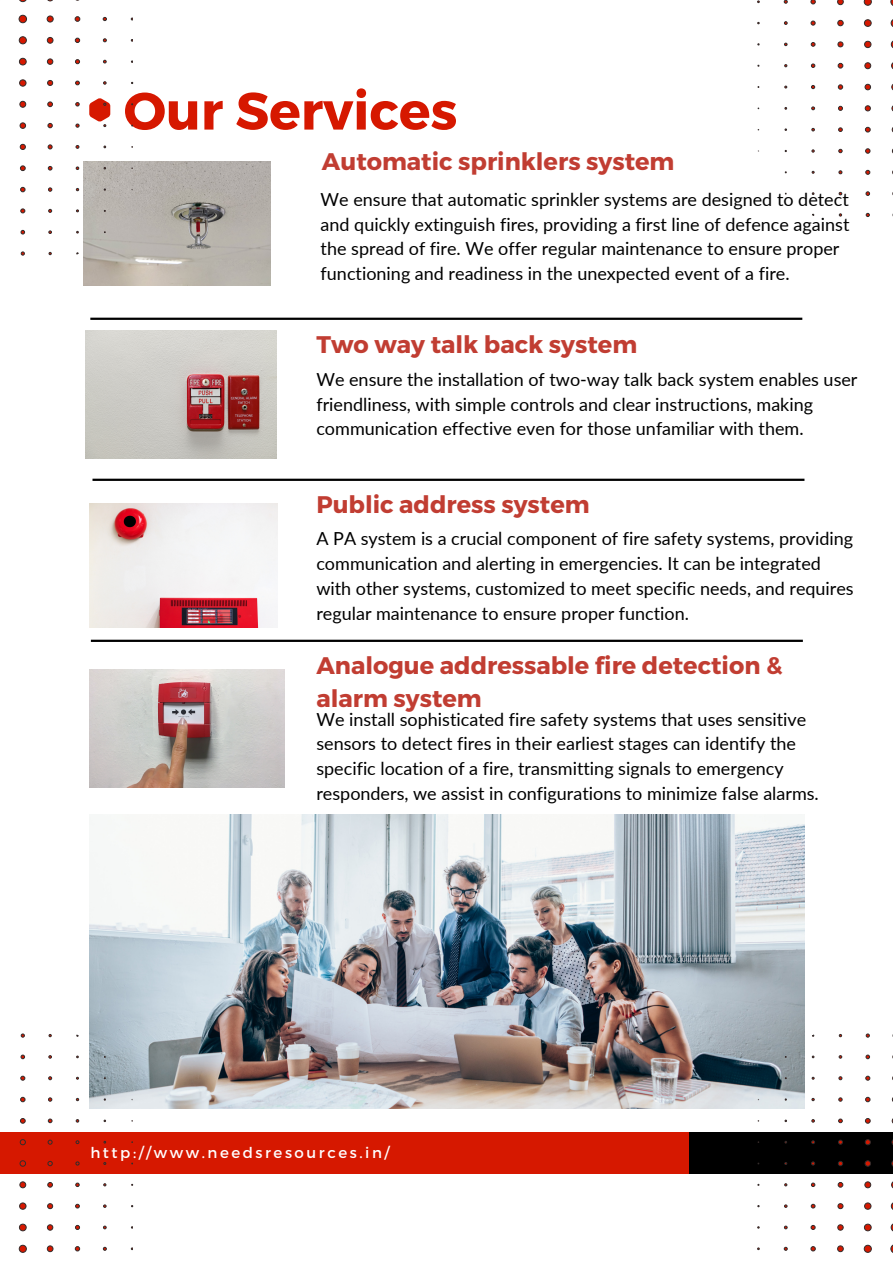
<style>
.page{position:relative;width:893px;height:1264px;background:#fff}
.page>*{position:absolute;margin:0;border:0;box-sizing:border-box;transform-origin:0 0}
.t1{font:700 52.5px "Montserrat";color:#d61800}
.t2{font:700 24px/32.5px "Montserrat";color:#c13d32}
.t3{font:18px/24.8px "Lato";color:#000}
.t4{font:15px "Montserrat";letter-spacing:.17em;color:#fff}
</style>
<div class="page">
<div style="left:688px;top:1132px;width:204px;height:41px;background:#000"></div>
<div style="left:0;top:1132px;width:688px;height:41px;background:#d61800"></div>
<hr style="left:90px;top:317px;width:712px;height:3px;background:#000">
<img style="left:89px;top:815px;width:715px;height:293px">
<hr style="left:92px;top:478px;width:712px;height:3px;background:#000">
<hr style="left:91px;top:639px;width:711px;height:3px;background:#000">
<img style="left:83px;top:162px;width:188px;height:123px">
<img style="left:89px;top:669px;width:196px;height:118px">
<img style="left:85px;top:331px;width:191px;height:128px">
<img style="left:89px;top:503px;width:188px;height:125px">
<svg style="left:19px;top:0;width:8px;height:2px"></svg>
<div style="left:19px;top:15px;width:8px;height:8px;background:#d61800;border-radius:50%"></div>
<div style="left:19px;top:15px;width:8px;height:8px;border:1px solid #332c2b;border-radius:50%"></div>
<div style="left:19px;top:37px;width:7px;height:7px;background:#d61800;border-radius:50%"></div>
<div style="left:19px;top:37px;width:7px;height:7px;border:1px solid #332c2b;border-radius:50%"></div>
<div style="left:19px;top:58px;width:7px;height:7px;background:#d61800;border-radius:50%"></div>
<div style="left:19px;top:58px;width:7px;height:7px;border:1px solid #332c2b;border-radius:50%"></div>
<svg style="left:20px;top:80px;width:6px;height:6px"></svg>
<svg style="left:20px;top:101px;width:6px;height:6px"></svg>
<svg style="left:20px;top:123px;width:6px;height:5px"></svg>
<svg style="left:20px;top:144px;width:5px;height:5px"></svg>
<svg style="left:20px;top:166px;width:5px;height:5px"></svg>
<svg style="left:21px;top:187px;width:4px;height:5px"></svg>
<svg style="left:21px;top:209px;width:4px;height:4px"></svg>
<svg style="left:21px;top:230px;width:4px;height:4px"></svg>
<svg style="left:47px;top:16px;width:6px;height:6px"></svg>
<svg style="left:47px;top:37px;width:6px;height:6px"></svg>
<svg style="left:47px;top:59px;width:6px;height:5px"></svg>
<svg style="left:48px;top:80px;width:5px;height:5px"></svg>
<svg style="left:48px;top:102px;width:4px;height:5px"></svg>
<svg style="left:48px;top:123px;width:4px;height:5px"></svg>
<svg style="left:48px;top:145px;width:4px;height:4px"></svg>
<svg style="left:48px;top:166px;width:4px;height:4px"></svg>
<svg style="left:48px;top:188px;width:4px;height:3px"></svg>
<svg style="left:75px;top:17px;width:5px;height:4px"></svg>
<svg style="left:75px;top:38px;width:5px;height:5px"></svg>
<svg style="left:75px;top:60px;width:5px;height:4px"></svg>
<svg style="left:75px;top:81px;width:4px;height:4px"></svg>
<svg style="left:76px;top:102px;width:3px;height:4px"></svg>
<svg style="left:103px;top:17px;width:3px;height:4px"></svg>
<svg style="left:89px;top:98px;width:21px;height:29px"></svg>
<svg style="left:864px;top:0;width:7px;height:5px"></svg>
<div style="left:864px;top:20px;width:7px;height:6px;background:#d61800;border-radius:50%"></div>
<div style="left:864px;top:20px;width:7px;height:6px;border:1px solid #332c2b;border-radius:50%"></div>
<div style="left:864px;top:41px;width:6px;height:7px;background:#d61800;border-radius:50%"></div>
<div style="left:864px;top:41px;width:7px;height:7px;border:1px solid #332c2b;border-radius:50%"></div>
<svg style="left:864px;top:63px;width:6px;height:6px"></svg>
<svg style="left:864px;top:84px;width:6px;height:6px"></svg>
<svg style="left:865px;top:106px;width:5px;height:5px"></svg>
<svg style="left:865px;top:127px;width:5px;height:5px"></svg>
<svg style="left:865px;top:149px;width:5px;height:4px"></svg>
<svg style="left:865px;top:170px;width:4px;height:4px"></svg>
<svg style="left:865px;top:192px;width:4px;height:3px"></svg>
<svg style="left:866px;top:213px;width:3px;height:4px"></svg>
<svg style="left:837px;top:0;width:6px;height:5px"></svg>
<svg style="left:837px;top:20px;width:6px;height:6px"></svg>
<svg style="left:837px;top:42px;width:6px;height:5px"></svg>
<svg style="left:838px;top:63px;width:4px;height:5px"></svg>
<svg style="left:838px;top:85px;width:4px;height:4px"></svg>
<svg style="left:838px;top:106px;width:4px;height:4px"></svg>
<svg style="left:838px;top:128px;width:4px;height:3px"></svg>
<svg style="left:838px;top:149px;width:4px;height:4px"></svg>
<svg style="left:810px;top:0;width:5px;height:4px"></svg>
<svg style="left:811px;top:21px;width:4px;height:4px"></svg>
<svg style="left:811px;top:42px;width:4px;height:4px"></svg>
<svg style="left:811px;top:85px;width:3px;height:4px"></svg>
<div style="left:19px;top:1245px;width:7px;height:7px;background:#d61800;border-radius:50%"></div>
<div style="left:19px;top:1245px;width:7px;height:7px;border:1px solid #332c2b;border-radius:50%"></div>
<div style="left:19px;top:1224px;width:7px;height:6px;background:#d61800;border-radius:50%"></div>
<div style="left:19px;top:1224px;width:7px;height:6px;border:1px solid #332c2b;border-radius:50%"></div>
<div style="left:20px;top:1202px;width:6px;height:7px;background:#d61800;border-radius:50%"></div>
<div style="left:20px;top:1202px;width:6px;height:7px;border:1px solid #332c2b;border-radius:50%"></div>
<svg style="left:20px;top:1181px;width:6px;height:6px"></svg>
<svg style="left:20px;top:1160px;width:6px;height:6px"></svg>
<svg style="left:20px;top:1139px;width:5px;height:5px"></svg>
<svg style="left:20px;top:1118px;width:5px;height:5px"></svg>
<svg style="left:21px;top:1097px;width:4px;height:4px"></svg>
<svg style="left:21px;top:1076px;width:4px;height:4px"></svg>
<svg style="left:21px;top:1055px;width:4px;height:3px"></svg>
<svg style="left:21px;top:1033px;width:3px;height:4px"></svg>
<svg style="left:47px;top:1245px;width:6px;height:6px"></svg>
<svg style="left:47px;top:1224px;width:6px;height:6px"></svg>
<svg style="left:48px;top:1203px;width:5px;height:5px"></svg>
<svg style="left:48px;top:1182px;width:4px;height:5px"></svg>
<svg style="left:48px;top:1161px;width:4px;height:4px"></svg>
<svg style="left:48px;top:1140px;width:4px;height:4px"></svg>
<svg style="left:48px;top:1118px;width:4px;height:4px"></svg>
<svg style="left:48px;top:1097px;width:4px;height:4px"></svg>
<svg style="left:75px;top:1246px;width:5px;height:4px"></svg>
<svg style="left:75px;top:1225px;width:5px;height:4px"></svg>
<svg style="left:75px;top:1204px;width:4px;height:3px"></svg>
<svg style="left:76px;top:1182px;width:3px;height:4px"></svg>
<div style="left:864px;top:1245px;width:7px;height:7px;background:#d61800;border-radius:50%"></div>
<div style="left:864px;top:1245px;width:7px;height:7px;border:1px solid #332c2b;border-radius:50%"></div>
<div style="left:864px;top:1224px;width:7px;height:6px;background:#d61800;border-radius:50%"></div>
<div style="left:864px;top:1224px;width:7px;height:6px;border:1px solid #332c2b;border-radius:50%"></div>
<div style="left:864px;top:1202px;width:6px;height:7px;background:#d61800;border-radius:50%"></div>
<div style="left:864px;top:1202px;width:7px;height:7px;border:1px solid #332c2b;border-radius:50%"></div>
<svg style="left:864px;top:1181px;width:6px;height:6px"></svg>
<svg style="left:864px;top:1160px;width:6px;height:6px"></svg>
<svg style="left:865px;top:1139px;width:5px;height:5px"></svg>
<svg style="left:865px;top:1118px;width:5px;height:5px"></svg>
<svg style="left:865px;top:1097px;width:5px;height:4px"></svg>
<svg style="left:865px;top:1076px;width:4px;height:4px"></svg>
<svg style="left:865px;top:1055px;width:4px;height:3px"></svg>
<svg style="left:866px;top:1033px;width:3px;height:4px"></svg>
<svg style="left:837px;top:1245px;width:6px;height:6px"></svg>
<svg style="left:837px;top:1224px;width:6px;height:6px"></svg>
<svg style="left:837px;top:1203px;width:6px;height:5px"></svg>
<svg style="left:838px;top:1182px;width:4px;height:5px"></svg>
<svg style="left:838px;top:1161px;width:4px;height:4px"></svg>
<svg style="left:838px;top:1140px;width:4px;height:4px"></svg>
<svg style="left:838px;top:1118px;width:4px;height:4px"></svg>
<svg style="left:838px;top:1097px;width:4px;height:4px"></svg>
<svg style="left:810px;top:1246px;width:5px;height:4px"></svg>
<svg style="left:811px;top:1225px;width:4px;height:4px"></svg>
<svg style="left:811px;top:1204px;width:4px;height:3px"></svg>
<h1 class="t1" style="left:124px;top:77px;width:335px">Our Services</h1>
<h2 class="t2" style="left:322px;top:144px;width:354px">Automatic sprinklers system</h2>
<p class="t3" style="left:320px;top:186px;width:530px">We ensure that automatic sprinkler systems are designed to detect and quickly extinguish fires, providing a first line of defence against the spread of fire. We offer regular maintenance to ensure proper functioning and readiness in the unexpected event of a fire.</p>
<h2 class="t2" style="left:316px;top:327px;width:322px">Two way talk back system</h2>
<p class="t3" style="left:316px;top:366px;width:542px">We ensure the installation of two-way talk back system enables user friendliness, with simple controls and clear instructions, making communication effective even for those unfamiliar with them.</p>
<h2 class="t2" style="left:316px;top:487px;width:275px">Public address system</h2>
<p class="t3" style="left:316px;top:526px;width:539px">A PA system is a crucial component of fire safety systems, providing communication and alerting in emergencies. It can be integrated with other systems, customized to meet specific needs, and requires regular maintenance to ensure proper function.</p>
<h2 class="t2" style="left:316px;top:648px;width:467px">Analogue addressable fire detection &amp; alarm system</h2>
<p class="t3" style="left:316px;top:706px;width:504px">We install sophisticated fire safety systems that uses sensitive sensors to detect fires in their earliest stages can identify the specific location of a fire, transmitting signals to emergency responders, we assist in configurations to minimize false alarms.</p>
<p class="t4" style="left:90px;top:1143px;width:300px">http://www.needsresources.in/</p>
</div>
